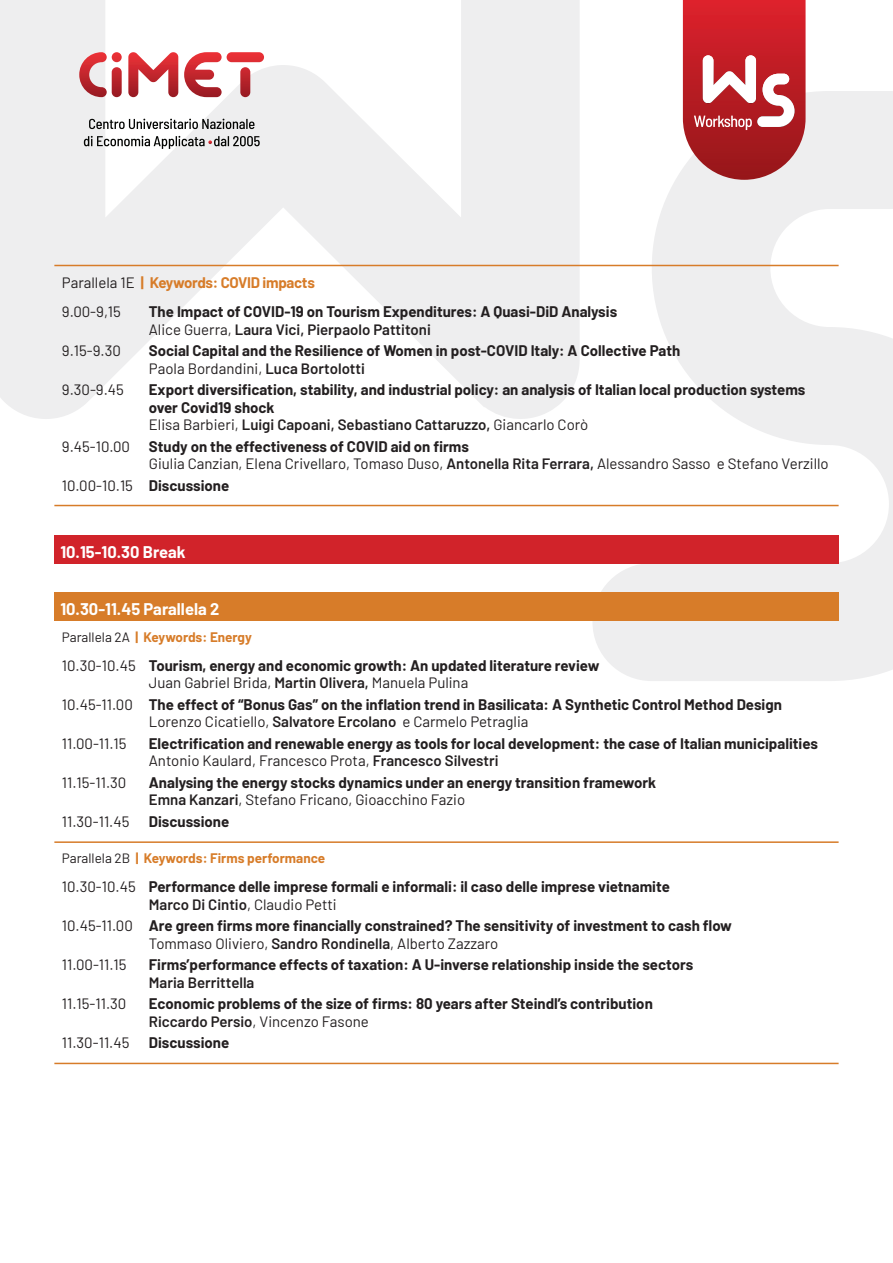
<style>
.page{position:relative;width:893px;height:1263px;background:#fff}
.page>*{position:absolute;margin:0;border:0;box-sizing:border-box;transform-origin:0 0}
.plenpar{font:700 16.5px "Barlow";color:#fff}
.parbase_bullet{font:700 15px/17.2px "Barlow";color:#231f20}
.autori{font:15px "Barlow";color:#231f20}
.autori-2{font:600 15px "Barlow";color:#231f20}
.parbase_bullet-2{font:15px "Barlow";color:#231f20}
.titolo-luogo{font:700 15px "Barlow";letter-spacing:-.02em;color:#d77c29}
.titolo-luogo-2{font:700 13.5px "Barlow";color:#d77c29}
.s1{font-weight:400;color:#231f20}
.s2{font-weight:400}
.s3{font-weight:600}
.s4{font-weight:700}
</style>
<div class="page">
<svg style="left:0;top:0;width:580px;height:419px;fill:#eeeeef"></svg>
<svg style="left:592px;top:91px;width:301px;height:590px;fill:#eeeeef"></svg>
<svg style="left:683px;top:0;width:123px;height:180px;background:#c7484e"></svg>
<svg style="left:128px;top:52px;width:136px;height:45px"></svg>
<svg style="left:89px;top:119px;width:165px;height:10px"></svg>
<svg style="left:84px;top:136px;width:176px;height:13px"></svg>
<hr style="left:54px;top:505px;width:785px;height:1px;background:#d77c29">
<hr style="left:54px;top:265px;width:785px;height:1px;background:#d77c29">
<div style="left:54px;top:535px;width:785px;height:29px;background:#d1232a"></div>
<div style="left:54px;top:592px;width:785px;height:29px;background:#d77c29"></div>
<hr style="left:54px;top:841px;width:785px;height:2px;background:#d77c29">
<hr style="left:54px;top:1063px;width:785px;height:1px;background:#d77c29">
<p class="titolo-luogo" style="left:62px;top:271px;width:255px"><span class="s1">Parallela 1E</span> | Keywords: COVID impacts</p>
<p class="parbase_bullet-2" style="left:62px;top:301px;width:61px">9.00-9,15</p>
<p class="parbase_bullet" style="left:149px;top:302px;width:470px">The Impact of COVID-19 on Tourism Expenditures: A Quasi-DiD Analysis</p>
<p class="autori-2" style="left:149px;top:318px;width:283px"><span class="s2">Alice Guerra,</span> Laura Vici, Pierpaolo Pattitoni</p>
<p class="parbase_bullet-2" style="left:62px;top:340px;width:61px">9.15-9.30</p>
<p class="parbase_bullet" style="left:149px;top:341px;width:533px">Social Capital and the Resilience of Women in post-COVID Italy: A Collective Path</p>
<p class="autori" style="left:149px;top:357px;width:217px">Paola Bordandini, <span class="s3">Luca Bortolotti</span></p>
<p class="parbase_bullet-2" style="left:62px;top:379px;width:64px">9.30-9.45</p>
<p class="parbase_bullet" style="left:149px;top:380px;width:658px">Export diversification, stability, and industrial policy: an analysis of Italian local production systems over Covid19 shock</p>
<p class="autori-2" style="left:149px;top:413px;width:441px"><span class="s2">Elisa Barbieri,</span> Luigi Capoani, Sebastiano Cattaruzzo, <span class="s2">Giancarlo Corò</span></p>
<p class="parbase_bullet-2" style="left:62px;top:435px;width:70px">9.45-10.00</p>
<p class="parbase_bullet" style="left:149px;top:436px;width:321px">Study on the effectiveness of COVID aid on firms</p>
<p class="autori" style="left:149px;top:452px;width:681px">Giulia Canzian, Elena Crivellaro, Tomaso Duso, <span class="s3">Antonella Rita Ferrara,</span> Alessandro Sasso e Stefano Verzillo</p>
<p class="parbase_bullet-2" style="left:62px;top:474px;width:169px">10.00-10.15 <span class="s4">Discussione</span></p>
<p class="plenpar" style="left:60px;top:539px;width:127px">10.15-10.30 Break</p>
<p class="plenpar" style="left:60px;top:597px;width:160px">10.30-11.45 Parallela 2</p>
<p class="titolo-luogo-2" style="left:62px;top:627px;width:191px"><span class="s1">Parallela 2A</span> | Keywords: Energy</p>
<p class="parbase_bullet" style="left:62px;top:656px;width:539px"><span class="s2">10.30-10.45</span> Tourism, energy and economic growth: An updated literature review</p>
<p class="autori" style="left:149px;top:672px;width:321px">Juan Gabriel Brida, <span class="s3">Martin Olivera,</span> Manuela Pulina</p>
<p class="parbase_bullet" style="left:62px;top:695px;width:722px"><span class="s2">10.45-11.00</span> The effect of “Bonus Gas” on the inflation trend in Basilicata: A Synthetic Control Method Design</p>
<p class="autori" style="left:149px;top:711px;width:381px">Lorenzo Cicatiello, <span class="s3">Salvatore Ercolano</span> e Carmelo Petraglia</p>
<p class="parbase_bullet-2" style="left:62px;top:733px;width:66px">11.00-11.15</p>
<p class="parbase_bullet" style="left:149px;top:734px;width:671px">Electrification and renewable energy as tools for local development: the case of Italian municipalities</p>
<p class="autori" style="left:149px;top:750px;width:351px">Antonio Kaulard, Francesco Prota, <span class="s3">Francesco Silvestri</span></p>
<p class="parbase_bullet-2" style="left:62px;top:772px;width:66px">11.15-11.30</p>
<p class="parbase_bullet" style="left:149px;top:773px;width:509px">Analysing the energy stocks dynamics under an energy transition framework</p>
<p class="autori" style="left:149px;top:789px;width:318px"><span class="s3">Emna Kanzari</span>, Stefano Fricano, Gioacchino Fazio</p>
<p class="parbase_bullet-2" style="left:62px;top:811px;width:69px">11.30-11.45</p>
<p class="parbase_bullet" style="left:149px;top:812px;width:82px">Discussione</p>
<p class="titolo-luogo-2" style="left:62px;top:848px;width:265px"><span class="s1">Parallela 2B</span> | Keywords: Firms performance</p>
<p class="parbase_bullet" style="left:62px;top:877px;width:609px"><span class="s2">10.30-10.45</span> Performance delle imprese formali e informali: il caso delle imprese vietnamite</p>
<p class="autori-2" style="left:149px;top:893px;width:189px">Marco Di Cintio<span class="s2">, Claudio Petti</span></p>
<p class="parbase_bullet" style="left:62px;top:916px;width:672px"><span class="s2">10.45-11.00</span> Are green firms more financially constrained? The sensitivity of investment to cash flow</p>
<p class="autori" style="left:149px;top:932px;width:351px">Tommaso Oliviero, <span class="s3">Sandro Rondinella</span>, Alberto Zazzaro</p>
<p class="parbase_bullet-2" style="left:62px;top:954px;width:66px">11.00-11.15</p>
<p class="parbase_bullet" style="left:149px;top:955px;width:546px">Firms’performance effects of taxation: A U-inverse relationship inside the sectors</p>
<p class="autori-2" style="left:149px;top:971px;width:107px">Maria Berrittella</p>
<p class="parbase_bullet-2" style="left:62px;top:993px;width:66px">11.15-11.30</p>
<p class="parbase_bullet" style="left:149px;top:994px;width:505px">Economic problems of the size of firms: 80 years after Steindl’s contribution</p>
<p class="autori" style="left:149px;top:1010px;width:222px"><span class="s3">Riccardo Persio</span>, Vincenzo Fasone</p>
<p class="parbase_bullet-2" style="left:62px;top:1032px;width:69px">11.30-11.45</p>
<p class="parbase_bullet" style="left:149px;top:1033px;width:82px">Discussione</p>
</div>
